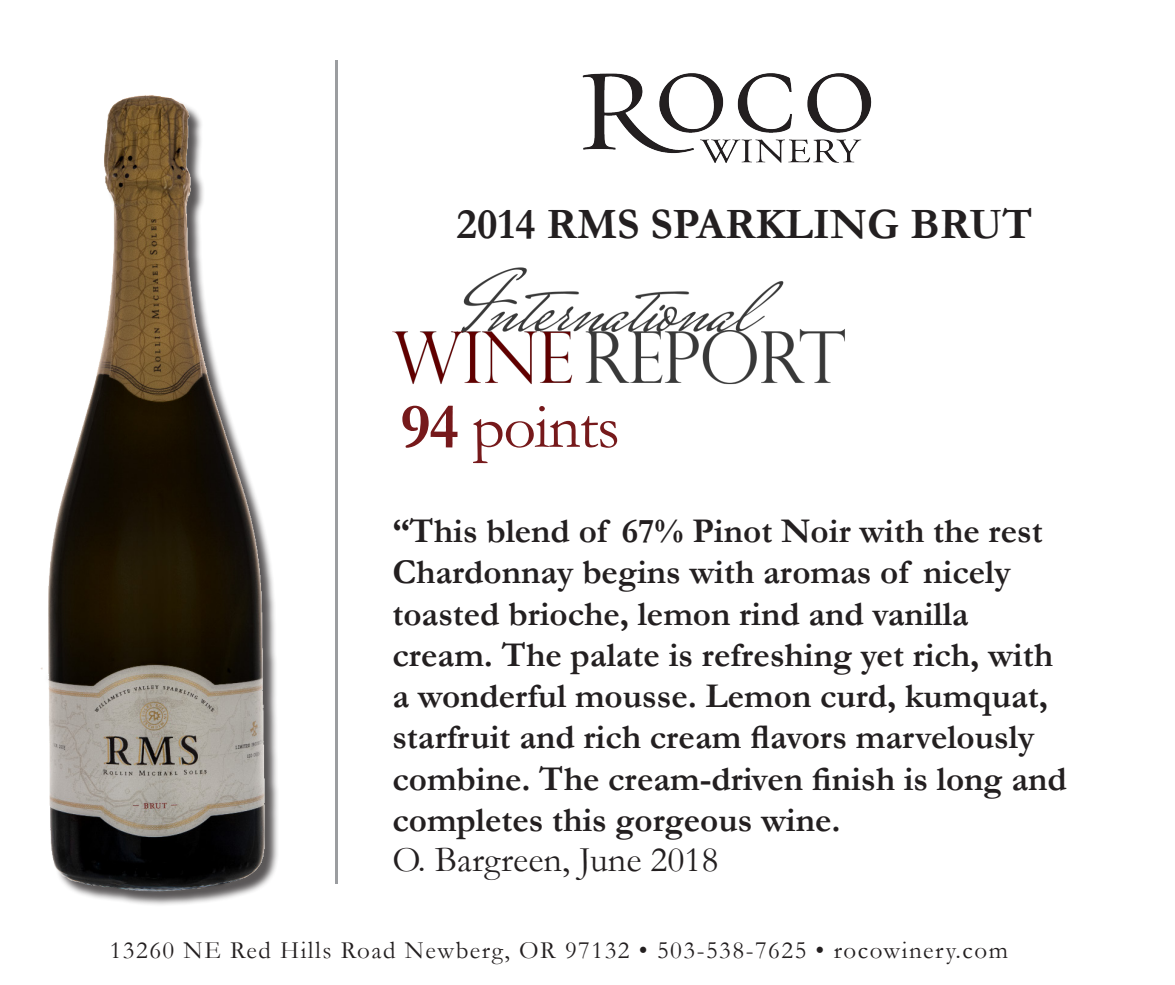
<style>
.page{position:relative;width:1175px;height:985px;background:#fff}
.page>*{position:absolute;margin:0;border:0;box-sizing:border-box;transform-origin:0 0}
.t1{font:63.75px "Garamond";letter-spacing:-.02em;color:#76191b}
.t2{font:700 43.75px "Garamond";color:#231f20}
.t3{font:36.25px "Garamond";color:#231f20}
.t4{font:700 35px/41.2px "Garamond";color:#231f20}
.t5{font:25px "Garamond";letter-spacing:.06em;color:#231f20}
.s1{font-weight:700}
</style>
<div class="page">
<div style="left:44px;top:97px;width:236px;height:810px;background:#231f20;opacity:.75"></div>
<img style="left:41px;top:95px;width:236px;height:802px">
<hr style="left:335px;top:60px;width:3px;height:823px;background:#9b9da0">
<img style="left:583px;top:73px;width:289px;height:90px">
<img style="left:393px;top:267px;width:452px;height:118px">
<p class="t2" style="left:457px;top:198px;width:578px">2014 RMS SPARKLING BRUT</p>
<p class="t1" style="left:400px;top:389px;width:221px"><span class="s1">94</span> points</p>
<p class="t4" style="left:392px;top:510px;width:676px">“This blend of 67% Pinot Noir with the rest Chardonnay begins with aromas of nicely toasted brioche, lemon rind and vanilla cream. The palate is refreshing yet rich, with a wonderful mousse. Lemon curd, kumquat, starfruit and rich cream flavors marvelously combine. The cream-driven finish is long and completes this gorgeous wine.</p>
<p class="t3" style="left:392px;top:838px;width:328px">O. Bargreen, June 2018</p>
<p class="t5" style="left:110px;top:935px;width:900px">13260 NE Red Hills Road Newberg, OR 97132 • 503-538-7625 • rocowinery.com</p>
</div>
